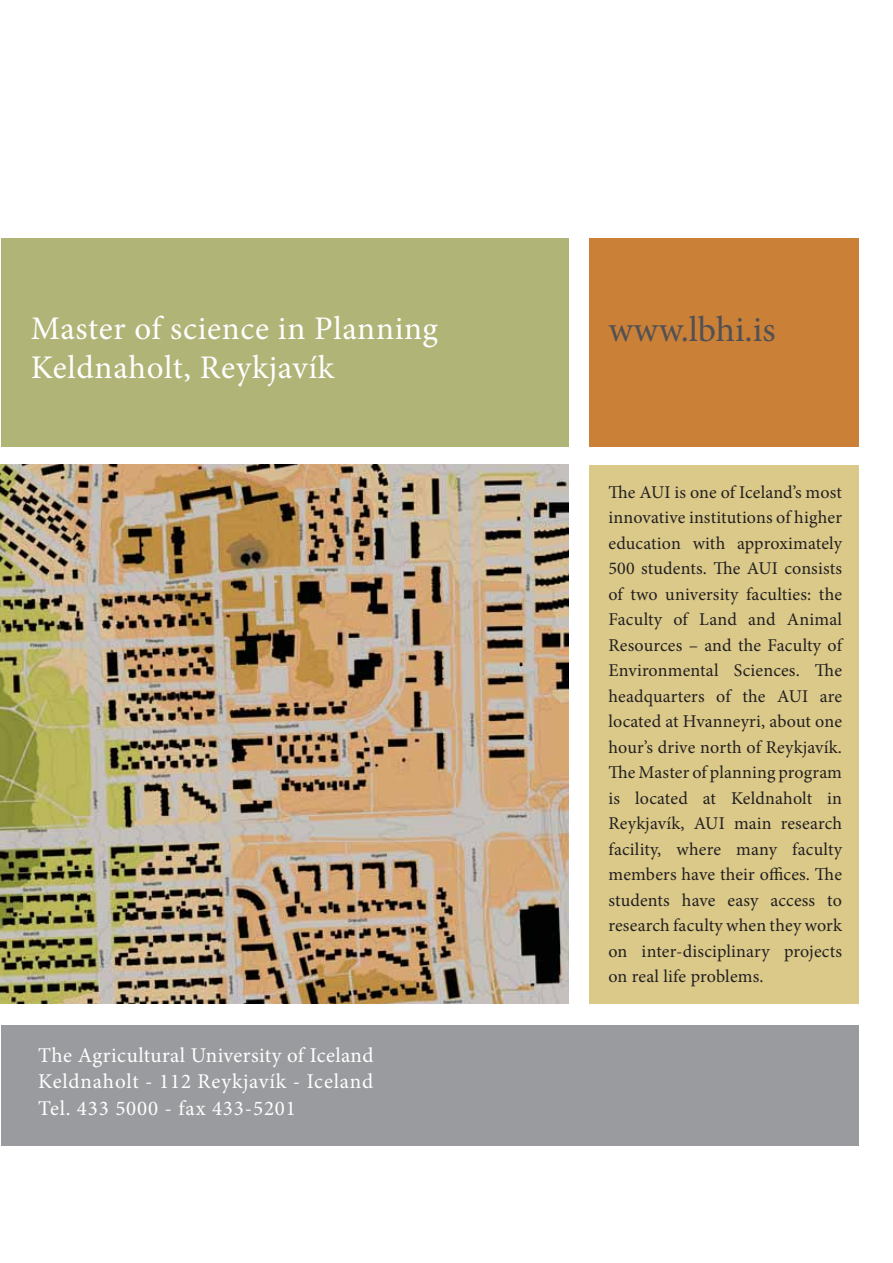
<style>
.page{position:relative;width:893px;height:1263px;background:#fff}
.page>*{position:absolute;margin:0;border:0;box-sizing:border-box;transform-origin:0 0}
.t1{font:36px "Minion Pro";color:#515153}
.t2{font:33px/39.6px "Minion Pro";letter-spacing:.02em;color:#fff}
.t3{font:21px/26.2px "Minion Pro";letter-spacing:.04em;color:#fff;text-align:justify}
.t4{font:18px/25.5px "Minion Pro";letter-spacing:.01em;color:#231f20;text-align:justify}
</style>
<div class="page">
<div style="left:590px;top:238px;width:269px;height:208px;background:#cb8038"></div>
<div style="left:590px;top:465px;width:269px;height:538px;background:#dac989"></div>
<div style="left:1px;top:1025px;width:857px;height:121px;background:#999b9e"></div>
<div style="left:1px;top:238px;width:567px;height:208px;background:#b0b477"></div>
<img style="left:1px;top:465px;width:567px;height:538px">
<h2 class="t2" style="left:31px;top:311px;width:409px">Master of science in Planning<br>Keldnaholt, Reykjavík</h2>
<p class="t3" style="left:38px;top:1044px;width:337px">The Agricultural University of Iceland Keldnaholt - 112 Reykjavík - Iceland Tel. 433 5000 - fax 433-5201</p>
<h1 class="t1" style="left:608px;top:315px;width:169px">www.lbhi.is</h1>
<p class="t4" style="left:608px;top:481px;width:235px">The AUI is one of Iceland’s most innovative institutions of higher education with approximately 500 students. The AUI consists of two university faculties: the Faculty of Land and Animal Resources – and the Faculty of Environmental Sciences. The headquarters of the AUI are located at Hvanneyri, about one hour’s drive north of Reykjavík.<br>The Master of planning program is located at Keldnaholt in Reykjavík, AUI main research facility, where many faculty members have their offices. The students have easy access to research faculty when they work on inter-disciplinary projects on real life problems.</p>
</div>
